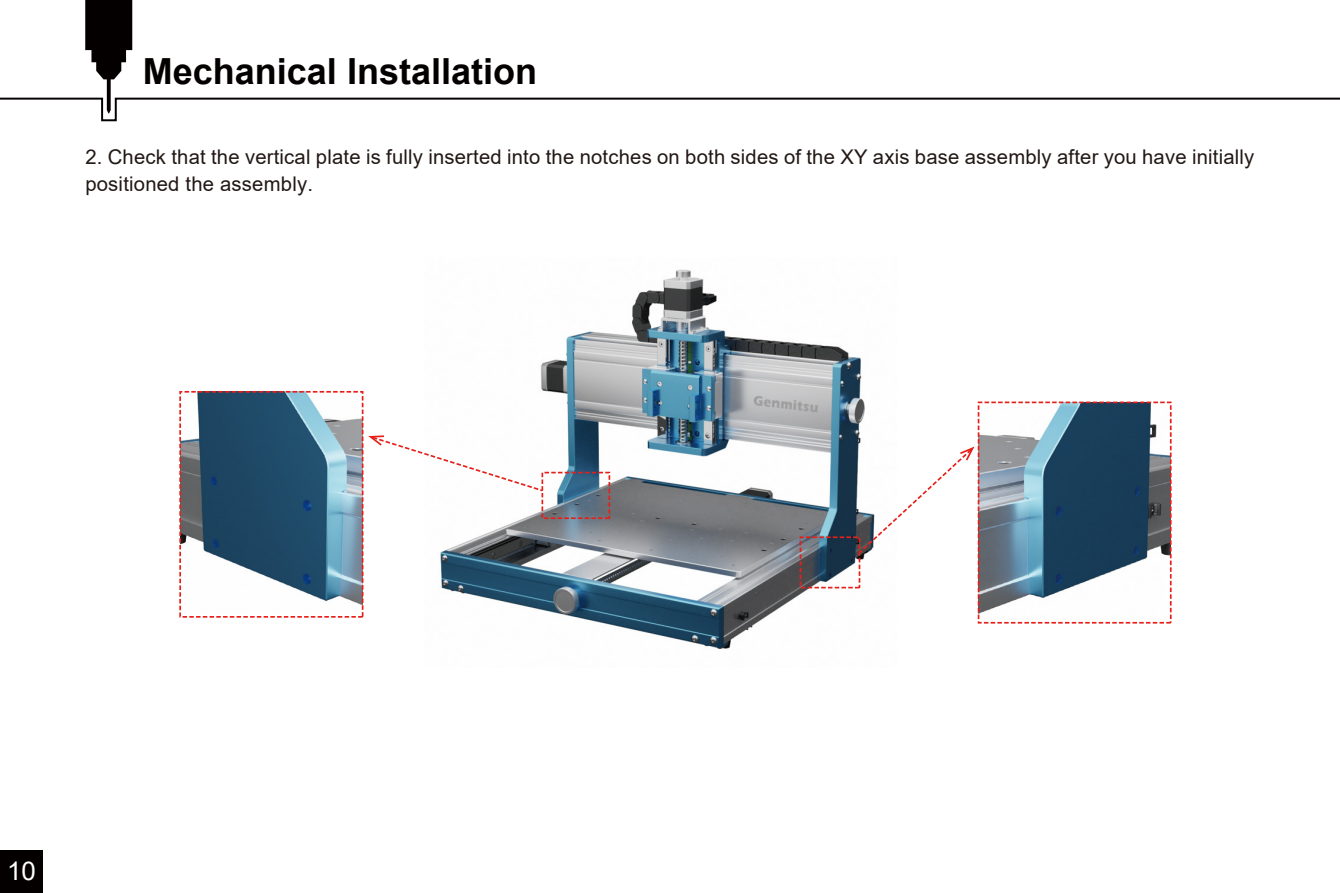
<style>
.page{position:relative;width:1340px;height:893px;background:#fff}
.page>*{position:absolute;margin:0;border:0;box-sizing:border-box;transform-origin:0 0}
.t1{font:700 36px "Arial";color:#040000}
.t2{font:25.88px "Arial";color:#fff}
.t3{font:20.25px/27px "Arial";letter-spacing:.01em;color:#221815}
</style>
<div class="page">
<div style="left:0;top:850px;width:43px;height:43px;background:#040000"></div>
<svg style="left:0;top:0;width:1339px;height:122px"></svg>
<img style="left:980px;top:405px;width:188px;height:209px">
<img style="left:440px;top:269px;width:425px;height:380px">
<img style="left:182px;top:394px;width:178px;height:211px">
<div style="left:179px;top:391px;width:184px;height:227px;border:2px dashed #e71f19"></div>
<div style="left:977px;top:402px;width:194px;height:222px;border:2px dashed #e71f19"></div>
<div style="left:541px;top:472px;width:69px;height:47px;border:2px dashed #e71f19"></div>
<div style="left:799px;top:536px;width:61px;height:52px;border:2px dashed #e71f19"></div>
<svg style="left:368px;top:435px;width:176px;height:58px"></svg>
<svg style="left:857px;top:446px;width:117px;height:109px"></svg>
<h1 class="t1" style="left:143px;top:46px;width:396px">Mechanical Installation</h1>
<p class="t3" style="left:85px;top:143px;width:1170px">2. Check that the vertical plate is fully inserted into the notches on both sides of the XY axis base assembly after you have initially positioned the assembly.</p>
<p class="t2" style="left:7px;top:853px;width:30px">10</p>
</div>
